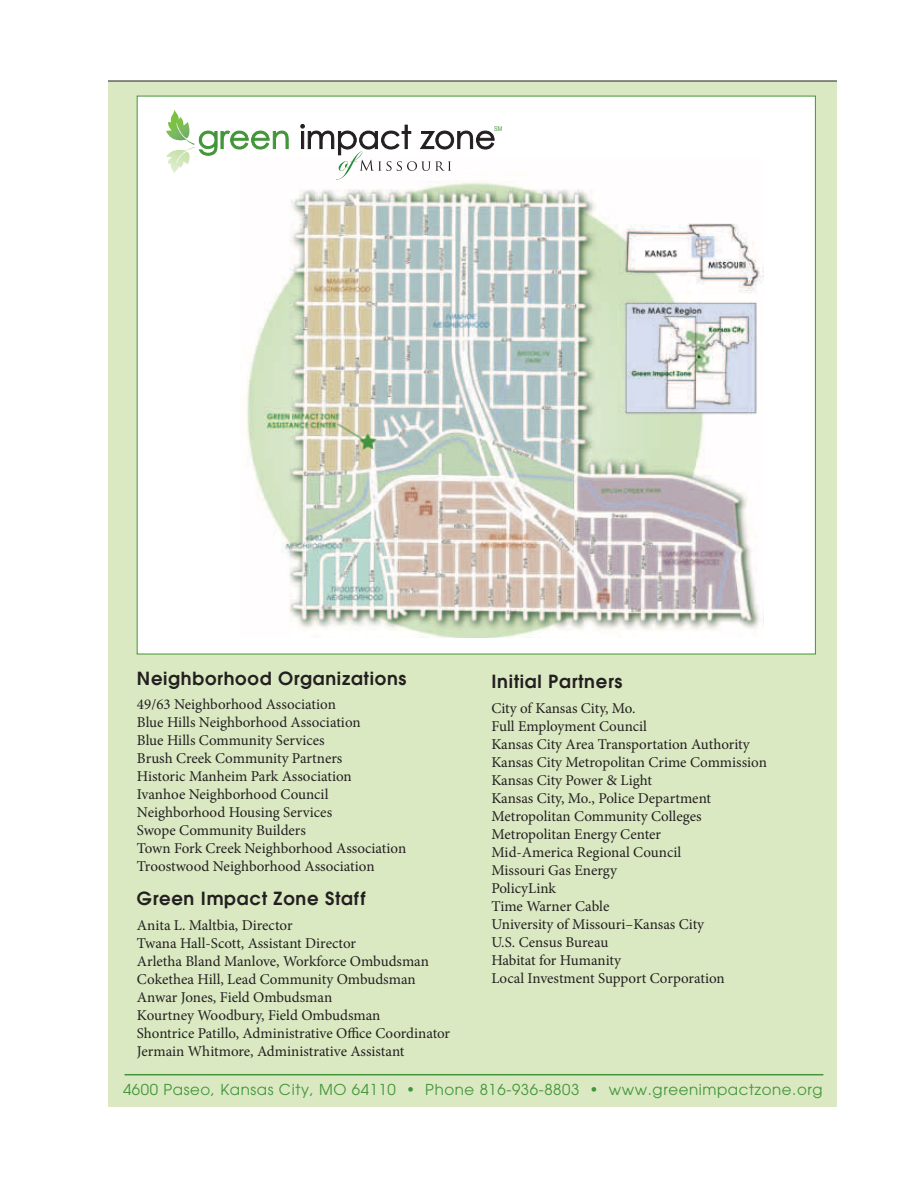
<style>
.page{position:relative;width:918px;height:1188px;background:#fff}
.page>*{position:absolute;margin:0;border:0;box-sizing:border-box;transform-origin:0 0}
.t1{font:600 18px "Avant Garde";letter-spacing:.04em;color:#231f20}
.t2{font:15px/18px "Minion Pro";color:#231f20}
.t3{font:15px "Avant Garde";letter-spacing:.04em;color:#439539}
.t4{font:6.6px "Arial Narrow";color:#439539}
</style>
<div class="page">
<div style="left:108px;top:82px;width:729px;height:1025px;background:#dae9c2"></div>
<div style="left:137px;top:96px;width:679px;height:558px;background:#fff"></div>
<img style="left:246px;top:181px;width:518px;height:457px">
<hr style="left:108px;top:81px;width:729px;height:1px;background:#231f20">
<svg style="left:166px;top:110px;width:122px;height:63px"></svg>
<svg style="left:301px;top:124px;width:193px;height:56px"></svg>
<hr style="left:124px;top:1074px;width:699px;height:1px;background:#439539">
<p class="t4" style="left:494px;top:124px;width:10px">SM</p>
<p class="t1" style="left:137px;top:666px;width:271px">Neighborhood Organizations</p>
<p class="t2" style="left:137px;top:696px;width:271px">49/63 Neighborhood Association<br>Blue Hills Neighborhood Association<br>Blue Hills Community Services<br>Brush Creek Community Partners<br>Historic Manheim Park Association<br>Ivanhoe Neighborhood Council Neighborhood Housing Services<br>Swope Community Builders<br>Town Fork Creek Neighborhood Association Troostwood Neighborhood Association</p>
<p class="t1" style="left:137px;top:887px;width:230px">Green Impact Zone Staff</p>
<p class="t2" style="left:137px;top:916px;width:315px">Anita L. Maltbia, Director<br>Twana Hall-Scott, Assistant Director<br>Arletha Bland Manlove, Workforce Ombudsman Cokethea Hill, Lead Community Ombudsman Anwar Jones, Field Ombudsman<br>Kourtney Woodbury, Field Ombudsman<br>Shontrice Patillo, Administrative Office Coordinator Jermain Whitmore, Administrative Assistant</p>
<p class="t1" style="left:491px;top:670px;width:133px">Initial Partners</p>
<p class="t2" style="left:491px;top:699px;width:277px">City of Kansas City, Mo.<br>Full Employment Council<br>Kansas City Area Transportation Authority<br>Kansas City Metropolitan Crime Commission<br>Kansas City Power &amp; Light<br>Kansas City, Mo., Police Department<br>Metropolitan Community Colleges<br>Metropolitan Energy Center<br>Mid-America Regional Council<br>Missouri Gas Energy<br>PolicyLink<br>Time Warner Cable<br>University of Missouri–Kansas City<br>U.S. Census Bureau<br>Habitat for Humanity<br>Local Investment Support Corporation</p>
<p class="t3" style="left:123px;top:1081px;width:701px">4600 Paseo, Kansas City, MO 64110 • Phone 816-936-8803 • www.greenimpactzone.org</p>
</div>
